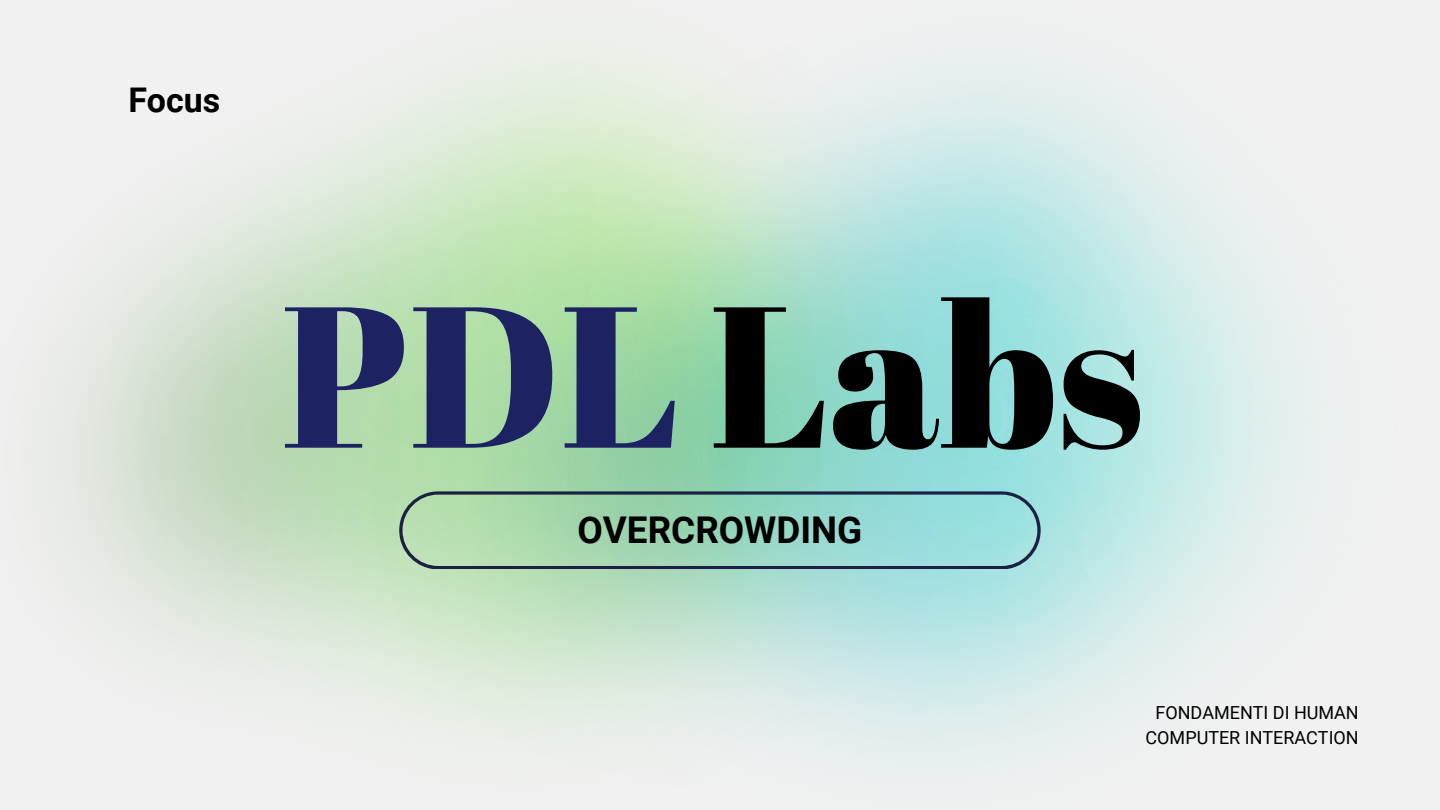
<style>
.page{position:relative;width:1440px;height:810px;background:#fff}
.page>*{position:absolute;margin:0;border:0;box-sizing:border-box;transform-origin:0 0}
.t1{font:200.5px "Abril Fatface";color:#000}
.t2{font:700 36.9px "Roboto";color:#000}
.t3{font:700 34px "Roboto";color:#000}
.t4{font:18px/24.8px "Roboto";color:#000;text-align:center}
.s1{color:#1d2262}
</style>
<div class="page">
<svg style="left:399px;top:491px;width:642px;height:78px;background:#95cab6"></svg>
<h3 class="t3" style="left:128px;top:81px;width:94px">Focus</h3>
<h1 class="t1" style="left:282px;top:236px;width:863px"><span class="s1">PDL</span>Labs</h1>
<h2 class="t2" style="left:577px;top:508px;width:286px">OVERCROWDING</h2>
<p class="t4" style="left:1146px;top:700px;width:215px">FONDAMENTI DI HUMAN<br>COMPUTER INTERACTION</p>
</div>
